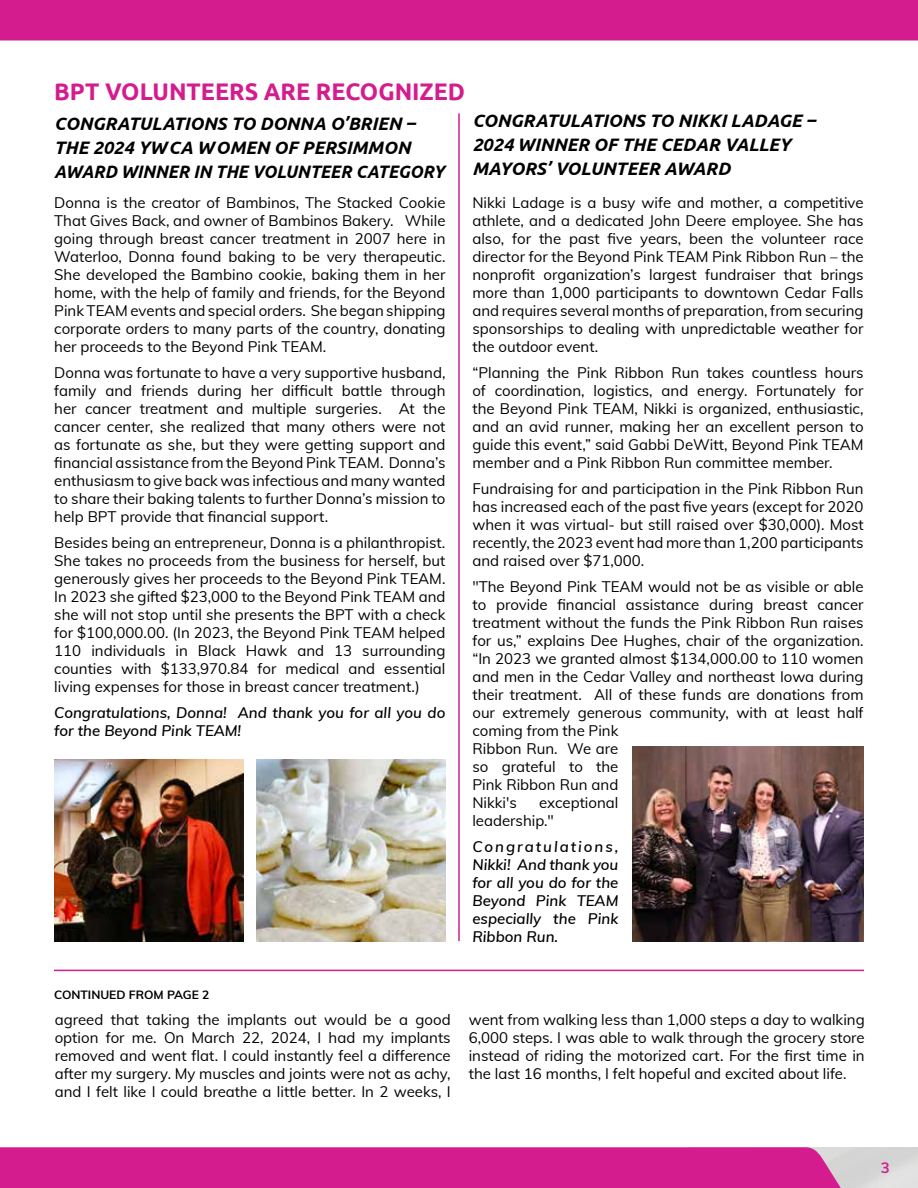
<style>
.page{position:relative;width:918px;height:1188px;background:#fff}
.page>*{position:absolute;margin:0;border:0;box-sizing:border-box;transform-origin:0 0}
.t1{font:700 24px "Ubuntu";color:#d41c8e}
.t2{font:italic 700 18px/24px "Ubuntu";color:#000}
.t3{font:15px/18px "Muli";color:#000;text-align:justify}
.t4{font:italic 600 15px/18px "Muli";color:#000}
.t5{font:700 15px "Muli";color:#d41c8e}
.t6{font:700 12px "Muli";color:#000}
</style>
<div class="page">
<div style="left:0;top:0;width:918px;height:40px;background:#d41c8e"></div>
<div style="left:0;top:1147px;width:849px;height:41px;background:#d41c8e"></div>
<img style="left:54px;top:760px;width:189px;height:181px">
<hr style="left:458px;top:113px;width:2px;height:828px;background:#d41c8e">
<img style="left:632px;top:747px;width:232px;height:194px">
<hr style="left:54px;top:970px;width:810px;height:1px;background:#d41c8e">
<img style="left:256px;top:760px;width:190px;height:181px">
<h1 class="t1" style="left:54px;top:77px;width:412px">BPT VOLUNTEERS ARE RECOGNIZED</h1>
<p class="t2" style="left:54px;top:112px;width:392px">CONGRATULATIONS TO DONNA O’BRIEN –<br>THE 2024 YWCA WOMEN OF PERSIMMON<br>AWARD WINNER IN THE VOLUNTEER CATEGORY</p>
<p class="t3" style="left:54px;top:193px;width:393px">Donna is the creator of Bambinos, The Stacked Cookie That Gives Back, and owner of Bambinos Bakery. While going through breast cancer treatment in 2007 here in Waterloo, Donna found baking to be very therapeutic.<br>She developed the Bambino cookie, baking them in her home, with the help of family and friends, for the Beyond Pink TEAM events and special orders. She began shipping corporate orders to many parts of the country, donating her proceeds to the Beyond Pink TEAM.</p>
<p class="t3" style="left:54px;top:363px;width:393px">Donna was fortunate to have a very supportive husband, family and friends during her difficult battle through her cancer treatment and multiple surgeries. At the cancer center, she realized that many others were not as fortunate as she, but they were getting support and financial assistance from the Beyond Pink TEAM. Donna’s enthusiasm to give back was infectious and many wanted to share their baking talents to further Donna’s mission to help BPT provide that financial support.</p>
<p class="t3" style="left:54px;top:533px;width:393px">Besides being an entrepreneur, Donna is a philanthropist.<br>She takes no proceeds from the business for herself, but generously gives her proceeds to the Beyond Pink TEAM.<br>In 2023 she gifted $23,000 to the Beyond Pink TEAM and she will not stop until she presents the BPT with a check for $100,000.00. (In 2023, the Beyond Pink TEAM helped 110 individuals in Black Hawk and 13 surrounding counties with $133,970.84 for medical and essential living expenses for those in breast cancer treatment.)</p>
<p class="t4" style="left:54px;top:703px;width:393px">Congratulations, Donna! And thank you for all you do for the Beyond Pink TEAM!</p>
<p class="t2" style="left:472px;top:109px;width:344px">CONGRATULATIONS TO NIKKI LADAGE –<br>2024 WINNER OF THE CEDAR VALLEY<br>MAYORS’ VOLUNTEER AWARD</p>
<p class="t3" style="left:472px;top:193px;width:393px">Nikki Ladage is a busy wife and mother, a competitive athlete, and a dedicated John Deere employee. She has also, for the past five years, been the volunteer race director for the Beyond Pink TEAM Pink Ribbon Run – the nonprofit organization’s largest fundraiser that brings more than 1,000 participants to downtown Cedar Falls and requires several months of preparation, from securing sponsorships to dealing with unpredictable weather for the outdoor event.</p>
<p class="t3" style="left:472px;top:363px;width:393px">“Planning the Pink Ribbon Run takes countless hours of coordination, logistics, and energy. Fortunately for the Beyond Pink TEAM, Nikki is organized, enthusiastic, and an avid runner, making her an excellent person to guide this event,” said Gabbi DeWitt, Beyond Pink TEAM member and a Pink Ribbon Run committee member.</p>
<p class="t3" style="left:472px;top:479px;width:393px">Fundraising for and participation in the Pink Ribbon Run has increased each of the past five years (except for 2020 when it was virtual- but still raised over $30,000). Most recently, the 2023 event had more than 1,200 participants and raised over $71,000.</p>
<p class="t3" style="left:472px;top:577px;width:393px;text-align:left">"The Beyond Pink TEAM would not be as visible or able to provide financial assistance during breast cancer treatment without the funds the Pink Ribbon Run raises for us,” explains Dee Hughes, chair of the organization. “In 2023 we granted almost $134,000.00 to 110 women and men in the Cedar Valley and northeast Iowa during their treatment. All of these funds are donations from our extremely generous community, with at least half coming from the Pink<br>Ribbon Run. We are<br>so grateful to the<br>Pink Ribbon Run and<br>Nikki's</p>
<p class="t3" style="left:472px;top:793px;width:148px;text-indent:67px">exceptional leadership."</p>
<p class="t4" style="left:472px;top:837px;width:148px;text-align:justify">Congratulations, Nikki! And thank you for all you do for the Beyond Pink TEAM especially the Pink Ribbon Run.</p>
<p class="t6" style="left:54px;top:986px;width:157px">CONTINUED FROM PAGE 2</p>
<p class="t3" style="left:55px;top:1010px;width:398px">agreed that taking the implants out would be a good option for me. On March 22, 2024, I had my implants removed and went flat. I could instantly feel a difference after my surgery. My muscles and joints were not as achy, and I felt like I could breathe a little better. In 2 weeks, I</p>
<p class="t3" style="left:469px;top:1010px;width:398px">went from walking less than 1,000 steps a day to walking 6,000 steps. I was able to walk through the grocery store instead of riding the motorized cart. For the first time in the last 16 months, I felt hopeful and excited about life.</p>
<p class="t5" style="left:881px;top:1157px;width:10px">3</p>
</div>
